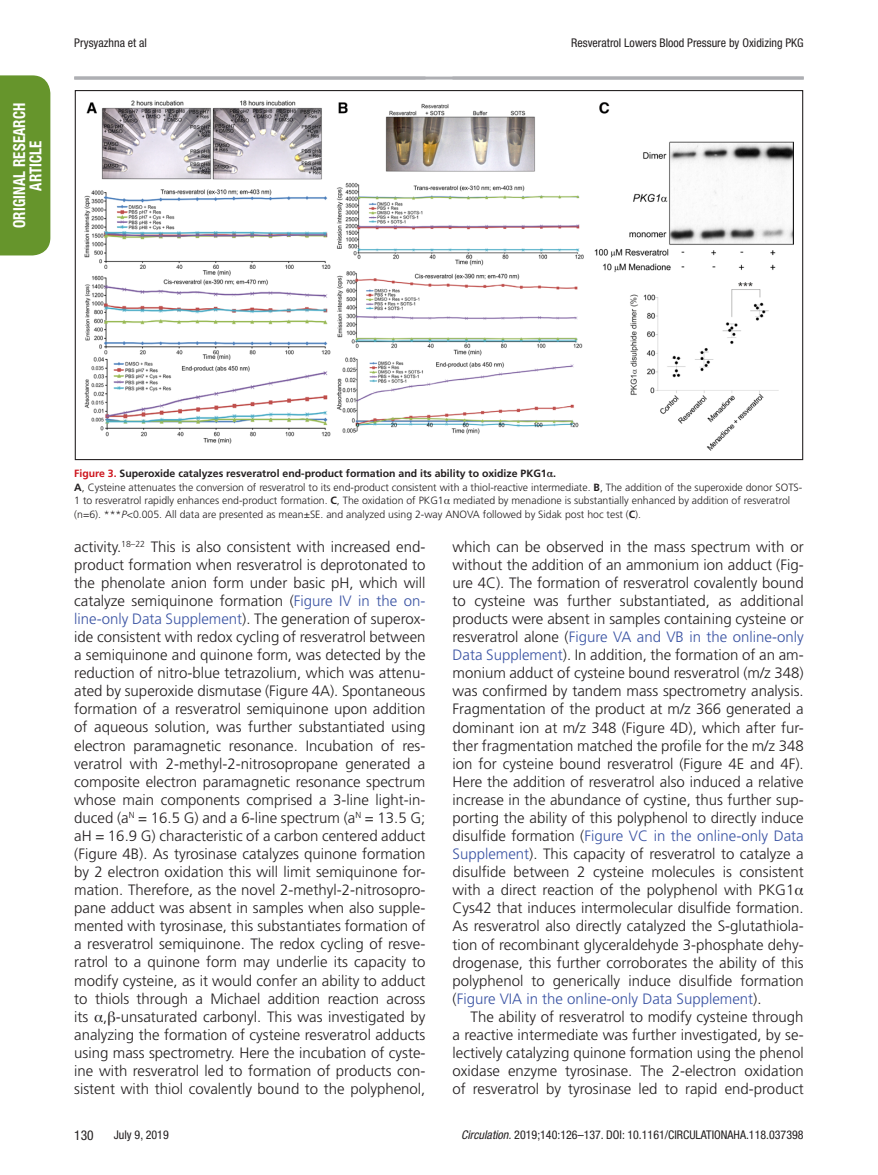
<style>
.page{position:relative;width:878px;height:1175px;background:#fff}
.page>*{position:absolute;margin:0;border:0;box-sizing:border-box;transform-origin:0 0}
.t1{font:700 condensed 16.5px/16.5px "Helvetica Neue LT Std";letter-spacing:.01em;color:#fff;text-align:center;scale:.9 1}
.t2{font:300 15px/18px "Frutiger LT Std";color:#231f20;text-align:justify}
.t3{font:condensed 13.5px "Helvetica Neue LT Std";color:#231f20}
.t4{font:condensed 12px "Helvetica Neue LT Std";color:#231f20}
.t5{font:300 10.5px/13.5px "Frutiger LT Std";color:#231f20}
.s1{font-weight:700;color:#cd151d}
.s2{font-weight:700}
.s3{font-family:"Gandhari Unicode";font-weight:700}
.s4{font-family:"Gandhari Unicode";font-weight:400}
.s5{font-style:italic}
.s6{color:#3a53a3}
</style>
<div class="page">
<div style="left:0;top:75px;width:50px;height:180px;background:#66952c"></div>
<hr style="left:74px;top:76px;width:729px;height:4px;background:#b9babe">
<svg style="left:74px;top:90px;width:729px;height:370px"></svg>
<p class="t1" style="left:11px;top:228px;width:140px;rotate:-90deg">ORIGINAL RESEARCH<br>ARTICLE</p>
<p class="t4" style="left:74px;top:36px;width:74px">Prysyazhna et al</p>
<p class="t4" style="left:571px;top:36px;width:234px">Resveratrol Lowers Blood Pressure by Oxidizing PKG</p>
<p class="t5" style="left:74px;top:467px;width:729px"><span class="s1">Figure 3.</span> <span class="s2">Superoxide catalyzes resveratrol end-product formation and its ability to oxidize PKG1</span><span class="s3">α</span><span class="s2">.<br>A</span>, Cysteine attenuates the conversion of resveratrol to its end-product consistent with a thiol-reactive intermediate. <span class="s2">B</span>, The addition of the superoxide donor SOTS-1 to resveratrol rapidly enhances end-product formation. <span class="s2">C</span>, The oxidation of PKG1<span class="s4">α</span> mediated by menadione is substantially enhanced by addition of resveratrol (n=6). ***<span class="s5">P</span>&lt;0.005. All data are presented as mean±SE. and analyzed using 2-way ANOVA followed by Sidak post hoc test (<span class="s2">C</span>).</p>
<p class="t2" style="left:74px;top:537px;width:353px">activity.<sup>18–22</sup> This is also consistent with increased end&shy;product formation when resveratrol is deprotonated to the phenolate anion form under basic pH, which will catalyze semiquinone formation (<span class="s6">Figure IV in the on&shy;line-only Data Supplement</span>). The generation of superox&shy;ide consistent with redox cycling of resveratrol between a semiquinone and quinone form, was detected by the reduction of nitro-blue tetrazolium, which was attenu&shy;ated by superoxide dismutase (Figure 4A). Spontaneous formation of a resveratrol semiquinone upon addition of aqueous solution, was further substantiated using electron paramagnetic resonance. Incubation of res&shy;veratrol with 2-methyl-2-nitrosopropane generated a composite electron paramagnetic resonance spectrum whose main components comprised a 3-line light-in&shy;duced (a<sup>N</sup> = 16.5 G) and a 6-line spectrum (a<sup>N</sup> = 13.5 G; aH = 16.9 G) characteristic of a carbon centered adduct (Figure 4B). As tyrosinase catalyzes quinone formation by 2 electron oxidation this will limit semiquinone for&shy;mation. Therefore, as the novel 2-methyl-2-nitrosopro&shy;pane adduct was absent in samples when also supple&shy;mented with tyrosinase, this substantiates formation of a resveratrol semiquinone. The redox cycling of resve&shy;ratrol to a quinone form may underlie its capacity to modify cysteine, as it would confer an ability to adduct to thiols through a Michael addition reaction across its <span class="s4">α</span>,<span class="s4">β</span>-unsaturated carbonyl. This was investigated by analyzing the formation of cysteine resveratrol adducts using mass spectrometry. Here the incubation of cyste&shy;ine with resveratrol led to formation of products con&shy;sistent with thiol covalently bound to the polyphenol,</p>
<p class="t2" style="left:452px;top:538px;width:353px">which can be observed in the mass spectrum with or without the addition of an ammonium ion adduct (Fig&shy;ure 4C). The formation of resveratrol covalently bound to cysteine was further substantiated, as additional products were absent in samples containing cysteine or resveratrol alone (<span class="s6">Figure VA and VB in the online-only Data Supplement</span>). In addition, the formation of an am&shy;monium adduct of cysteine bound resveratrol (m/z 348) was confirmed by tandem mass spectrometry analysis.<br>Fragmentation of the product at m/z 366 generated a dominant ion at m/z 348 (Figure 4D), which after fur&shy;ther fragmentation matched the profile for the m/z 348 ion for cysteine bound resveratrol (Figure 4E and 4F).<br>Here the addition of resveratrol also induced a relative increase in the abundance of cystine, thus further sup&shy;porting the ability of this polyphenol to directly induce disulfide formation (<span class="s6">Figure VC in the online-only Data Supplement</span>). This capacity of resveratrol to catalyze a disulfide between 2 cysteine molecules is consistent with a direct reaction of the polyphenol with PKG1<span class="s4">α </span>Cys42 that induces intermolecular disulfide formation.<br>As resveratrol also directly catalyzed the S-glutathiola&shy;tion of recombinant glyceraldehyde 3-phosphate dehy&shy;drogenase, this further corroborates the ability of this polyphenol to generically induce disulfide formation (<span class="s6">Figure VIA in the online-only Data Supplement</span>).</p>
<p class="t2" style="left:452px;top:1007px;width:353px;text-indent:18px">The ability of resveratrol to modify cysteine through a reactive intermediate was further investigated, by se&shy;lectively catalyzing quinone formation using the phenol oxidase enzyme tyrosinase. The 2-electron oxidation of resveratrol by tyrosinase led to rapid end-product</p>
<p class="t3" style="left:74px;top:1127px;width:21px">130</p>
<p class="t4" style="left:114px;top:1127px;width:56px">July 9, 2019</p>
<p class="t4" style="left:461px;top:1127px;width:344px"><span class="s5">Circulation.</span> 2019;140:126–137. DOI: 10.1161/CIRCULATIONAHA.118.037398</p>
</div>
